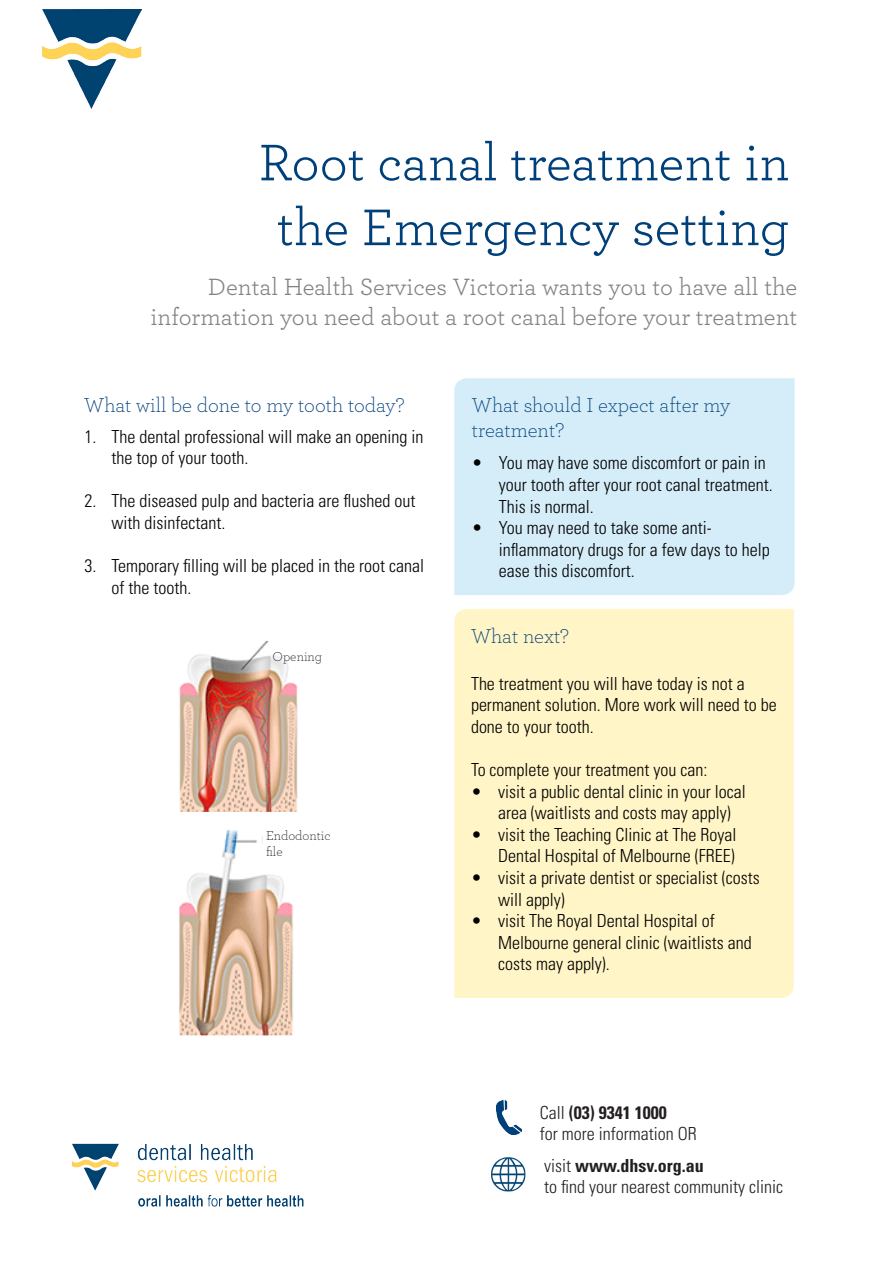
<style>
.page{position:relative;width:893px;height:1263px;background:#fff}
.page>*{position:absolute;margin:0;border:0;box-sizing:border-box;transform-origin:0 0}
.t1{font:54px/64.8px "Archer";color:#00407a;text-align:center}
.t2{font:24.75px/29.7px "Archer";color:#808285;text-align:right}
.t3{font:300 21px/25.2px "Archer";color:#00407a}
.t4{font:300 condensed 18px/21.6px "Univers";color:#000}
.t5{font:300 condensed 18px/21.6px "Univers";color:#231f20}
.t6{font:300 13.5px/16.2px "Archer";color:#231f20}
.s1{font-weight:700}
</style>
<div class="page">
<img style="left:179px;top:830px;width:114px;height:205px">
<img style="left:179px;top:640px;width:119px;height:172px">
<div style="left:454px;top:378px;width:341px;height:217px;background:#d5edf8"></div>
<img style="left:491px;top:1157px;width:35px;height:35px">
<img style="left:496px;top:1101px;width:25px;height:34px">
<div style="left:454px;top:609px;width:340px;height:389px;background:#fff5c6"></div>
<img style="left:43px;top:10px;width:99px;height:98px">
<img style="left:72px;top:1143px;width:232px;height:64px">
<p class="t1" style="left:259px;top:127px;width:532px">Root canal treatment in the Emergency setting</p>
<p class="t2" style="left:151px;top:271px;width:648px">Dental Health Services Victoria wants you to have all the information you need about a root canal before your treatment</p>
<p class="t3" style="left:84px;top:392px;width:322px">What will be done to my tooth today?</p>
<p class="t4" style="left:112px;top:425px;width:313px;text-indent:-27px">1. The dental professional will make an opening in the top of your tooth.</p>
<p class="t4" style="left:112px;top:490px;width:305px;text-indent:-27px">2. The diseased pulp and bacteria are flushed out with disinfectant.</p>
<p class="t4" style="left:112px;top:555px;width:314px;text-indent:-27px">3. Temporary filling will be placed in the root canal of the tooth.</p>
<p class="t6" style="left:273px;top:648px;width:51px">Opening</p>
<p class="t6" style="left:266px;top:827px;width:66px">Endodontic file</p>
<p class="t3" style="left:472px;top:392px;width:260px">What should I expect after my treatment?</p>
<p class="t4" style="left:499px;top:452px;width:275px;text-indent:-27px">• You may have some discomfort or pain in your tooth after your root canal treatment.<br>This is normal.</p>
<p class="t4" style="left:499px;top:517px;width:272px;text-indent:-27px">• You may need to take some anti&shy;inflammatory drugs for a few days to help ease this discomfort.</p>
<p class="t3" style="left:471px;top:622px;width:99px">What next?</p>
<p class="t4" style="left:471px;top:672px;width:307px">The treatment you will have today is not a permanent solution. More work will need to be done to your tooth.</p>
<p class="t4" style="left:471px;top:759px;width:238px">To complete your treatment you can:</p>
<p class="t4" style="left:498px;top:780px;width:249px;text-indent:-27px">• visit a public dental clinic in your local area (waitlists and costs may apply)</p>
<p class="t4" style="left:471px;top:824px;width:267px;text-align:right">• visit the Teaching Clinic at The Royal<br>Dental Hospital of Melbourne (FREE)</p>
<p class="t4" style="left:498px;top:867px;width:263px;text-indent:-27px">• visit a private dentist or specialist (costs will apply)</p>
<p class="t4" style="left:498px;top:910px;width:255px;text-indent:-27px">• visit The Royal Dental Hospital of<br>Melbourne general clinic (waitlists and costs may apply).</p>
<p class="t5" style="left:540px;top:1101px;width:158px">Call <span class="s1">(03) 9341 1000<br></span>for more information OR</p>
<p class="t5" style="left:544px;top:1155px;width:240px">visit <span class="s1">www.dhsv.org.au<br></span>to find your nearest community clinic</p>
</div>
